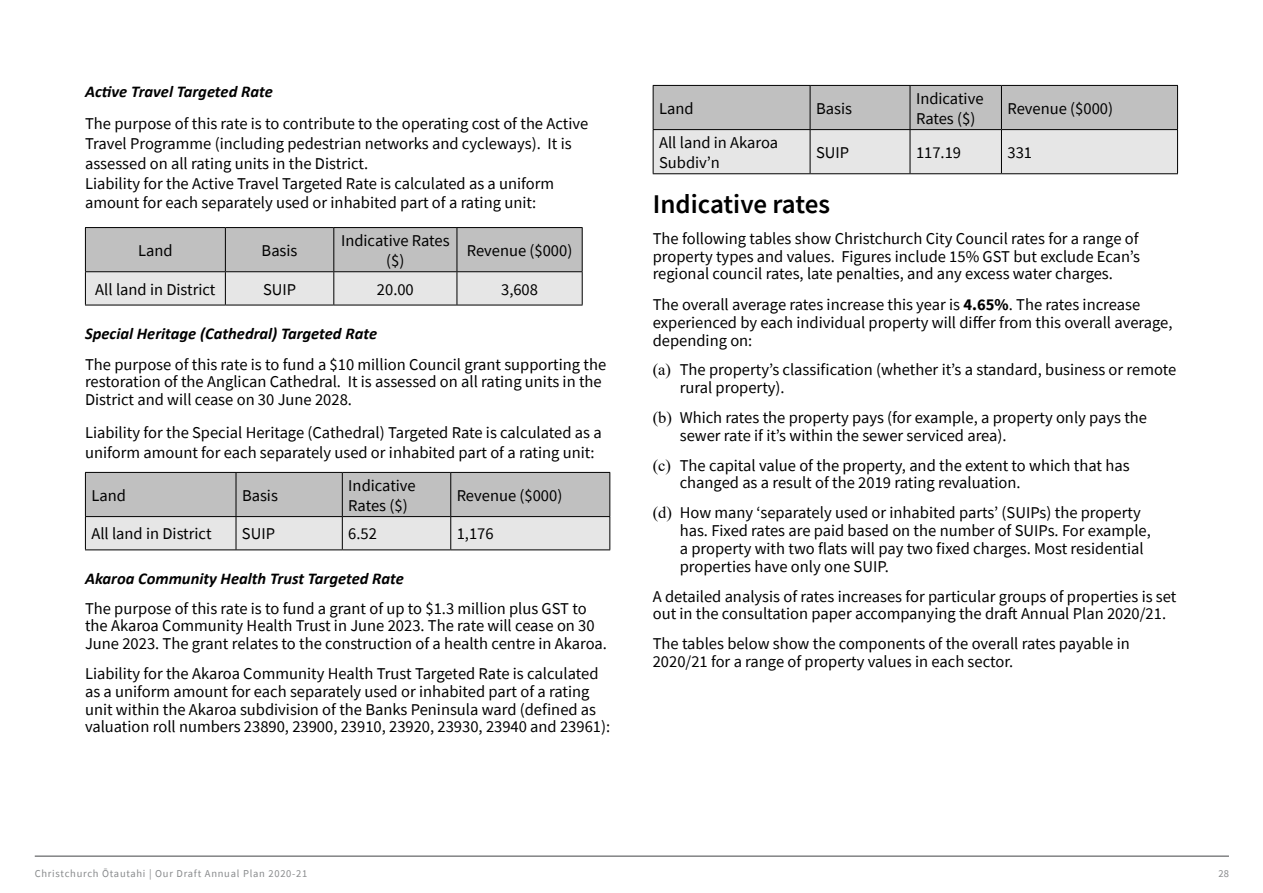
<style>
.page{position:relative;width:1263px;height:893px;background:#fff}
.page>*{position:absolute;margin:0;border:0;box-sizing:border-box;transform-origin:0 0}
.t1{font:600 27px "Source Sans Pro";color:#000}
.t2{font:16.5px/17.9px "Source Sans Pro";color:#000}
.t3{font:italic 700 16.5px "Calibri";color:#000}
.t4{font:10.5px "Source Sans Pro";letter-spacing:.07em;color:#888a8c}
.s1{font-weight:700}
.s2{font-family:"Times New Roman"}
</style>
<div class="page">
<hr style="left:35px;top:856px;width:1194px;height:1px;background:#58595b">
<svg style="left:86px;top:228px;width:496px;height:77px;background:#cdcdcd"></svg>
<hr style="left:85px;top:227px;width:140px;height:1px;background:#000">
<hr style="left:85px;top:228px;width:1px;height:43px;background:#000">
<hr style="left:225px;top:227px;width:109px;height:1px;background:#000">
<hr style="left:225px;top:228px;width:1px;height:43px;background:#000">
<hr style="left:334px;top:227px;width:123px;height:1px;background:#000">
<hr style="left:333px;top:228px;width:1px;height:43px;background:#000">
<hr style="left:457px;top:227px;width:126px;height:1px;background:#000">
<hr style="left:457px;top:228px;width:1px;height:43px;background:#000">
<hr style="left:582px;top:228px;width:1px;height:43px;background:#000">
<hr style="left:85px;top:272px;width:1px;height:33px;background:#000">
<hr style="left:225px;top:272px;width:1px;height:33px;background:#000">
<hr style="left:333px;top:272px;width:1px;height:33px;background:#000">
<hr style="left:457px;top:272px;width:1px;height:33px;background:#000">
<hr style="left:582px;top:272px;width:1px;height:33px;background:#000">
<hr style="left:85px;top:305px;width:140px;height:1px;background:#000">
<hr style="left:225px;top:305px;width:109px;height:1px;background:#000">
<hr style="left:334px;top:305px;width:123px;height:1px;background:#000">
<hr style="left:457px;top:305px;width:126px;height:1px;background:#000">
<hr style="left:85px;top:271px;width:140px;height:1px;background:#000">
<hr style="left:225px;top:271px;width:109px;height:1px;background:#000">
<hr style="left:334px;top:271px;width:123px;height:1px;background:#000">
<hr style="left:457px;top:271px;width:126px;height:1px;background:#000">
<svg style="left:86px;top:473px;width:523px;height:76px;background:#cfcfcf"></svg>
<hr style="left:85px;top:472px;width:151px;height:1px;background:#000">
<hr style="left:85px;top:473px;width:1px;height:43px;background:#000">
<hr style="left:236px;top:472px;width:106px;height:1px;background:#000">
<hr style="left:236px;top:473px;width:1px;height:43px;background:#000">
<hr style="left:342px;top:472px;width:109px;height:1px;background:#000">
<hr style="left:342px;top:473px;width:1px;height:43px;background:#000">
<hr style="left:451px;top:472px;width:159px;height:1px;background:#000">
<hr style="left:450px;top:473px;width:1px;height:43px;background:#000">
<hr style="left:609px;top:473px;width:1px;height:43px;background:#000">
<hr style="left:85px;top:517px;width:1px;height:32px;background:#000">
<hr style="left:236px;top:517px;width:1px;height:32px;background:#000">
<hr style="left:342px;top:517px;width:1px;height:32px;background:#000">
<hr style="left:450px;top:517px;width:1px;height:32px;background:#000">
<hr style="left:609px;top:517px;width:1px;height:32px;background:#000">
<hr style="left:85px;top:549px;width:151px;height:1px;background:#000">
<hr style="left:236px;top:549px;width:106px;height:1px;background:#000">
<hr style="left:342px;top:549px;width:109px;height:1px;background:#000">
<hr style="left:451px;top:549px;width:159px;height:1px;background:#000">
<hr style="left:85px;top:516px;width:151px;height:1px;background:#000">
<hr style="left:236px;top:516px;width:106px;height:1px;background:#000">
<hr style="left:342px;top:516px;width:109px;height:1px;background:#000">
<hr style="left:451px;top:516px;width:159px;height:1px;background:#000">
<svg style="left:654px;top:86px;width:523px;height:87px;background:#d2d2d2"></svg>
<hr style="left:653px;top:85px;width:157px;height:1px;background:#000">
<hr style="left:653px;top:86px;width:1px;height:43px;background:#000">
<hr style="left:810px;top:85px;width:100px;height:1px;background:#000">
<hr style="left:810px;top:86px;width:1px;height:43px;background:#000">
<hr style="left:910px;top:85px;width:91px;height:1px;background:#000">
<hr style="left:910px;top:86px;width:1px;height:43px;background:#000">
<hr style="left:1001px;top:85px;width:177px;height:1px;background:#000">
<hr style="left:1001px;top:86px;width:1px;height:43px;background:#000">
<hr style="left:1177px;top:86px;width:1px;height:43px;background:#000">
<hr style="left:653px;top:130px;width:1px;height:43px;background:#000">
<hr style="left:810px;top:130px;width:1px;height:43px;background:#000">
<hr style="left:910px;top:130px;width:1px;height:43px;background:#000">
<hr style="left:1001px;top:130px;width:1px;height:43px;background:#000">
<hr style="left:1177px;top:130px;width:1px;height:43px;background:#000">
<hr style="left:653px;top:173px;width:157px;height:1px;background:#000">
<hr style="left:810px;top:173px;width:100px;height:1px;background:#000">
<hr style="left:910px;top:173px;width:91px;height:1px;background:#000">
<hr style="left:1001px;top:173px;width:177px;height:1px;background:#000">
<hr style="left:653px;top:129px;width:157px;height:1px;background:#000">
<hr style="left:810px;top:129px;width:100px;height:1px;background:#000">
<hr style="left:910px;top:129px;width:91px;height:1px;background:#000">
<hr style="left:1001px;top:129px;width:177px;height:1px;background:#000">
<p class="t3" style="left:85px;top:80px;width:189px">Active Travel Targeted Rate</p>
<p class="t2" style="left:85px;top:114px;width:505px;line-height:19.8px">The purpose of this rate is to contribute to the operating cost of the Active Travel Programme (including pedestrian networks and cycleways). It is assessed on all rating units in the District.<br>Liability for the Active Travel Targeted Rate is calculated as a uniform amount for each separately used or inhabited part of a rating unit:</p>
<p class="t2" style="left:138px;top:241px;width:36px">Land</p>
<p class="t2" style="left:262px;top:241px;width:37px">Basis</p>
<p class="t2" style="left:341px;top:230px;width:110px;line-height:19.8px;text-align:center">Indicative Rates ($)</p>
<p class="t2" style="left:467px;top:241px;width:107px">Revenue ($000)</p>
<p class="t2" style="left:95px;top:280px;width:122px">All land in District</p>
<p class="t2" style="left:263px;top:280px;width:35px">SUIP</p>
<p class="t2" style="left:377px;top:280px;width:38px">20.00</p>
<p class="t2" style="left:501px;top:280px;width:38px">3,608</p>
<p class="t3" style="left:85px;top:322px;width:294px">Special Heritage (Cathedral) Targeted Rate</p>
<p class="t2" style="left:85px;top:355px;width:523px">The purpose of this rate is to fund a $10 million Council grant supporting the restoration of the Anglican Cathedral. It is assessed on all rating units in the<br>District and will cease on 30 June 2028.</p>
<p class="t2" style="left:85px;top:422px;width:518px;line-height:19.8px">Liability for the Special Heritage (Cathedral) Targeted Rate is calculated as a uniform amount for each separately used or inhabited part of a rating unit:</p>
<p class="t2" style="left:91px;top:486px;width:36px">Land</p>
<p class="t2" style="left:242px;top:486px;width:37px">Basis</p>
<p class="t2" style="left:348px;top:475px;width:69px;line-height:19.8px">Indicative<br>Rates ($)</p>
<p class="t2" style="left:457px;top:486px;width:107px">Revenue ($000)</p>
<p class="t2" style="left:91px;top:525px;width:122px">All land in District</p>
<p class="t2" style="left:242px;top:525px;width:35px">SUIP</p>
<p class="t2" style="left:348px;top:525px;width:30px">6.52</p>
<p class="t2" style="left:457px;top:525px;width:38px">1,176</p>
<p class="t3" style="left:85px;top:567px;width:320px">Akaroa Community Health Trust Targeted Rate</p>
<p class="t2" style="left:85px;top:599px;width:523px">The purpose of this rate is to fund a grant of up to $1.3 million plus GST to the Akaroa Community Health Trust in June 2023. The rate will cease on 30<br>June 2023. The grant relates to the construction of a health centre in Akaroa.</p>
<p class="t2" style="left:85px;top:664px;width:527px">Liability for the Akaroa Community Health Trust Targeted Rate is calculated as a uniform amount for each separately used or inhabited part of a rating unit within the Akaroa subdivision of the Banks Peninsula ward (defined as valuation roll numbers 23890, 23900, 23910, 23920, 23930, 23940 and 23961):</p>
<p class="t2" style="left:659px;top:99px;width:36px">Land</p>
<p class="t2" style="left:816px;top:99px;width:37px">Basis</p>
<p class="t2" style="left:916px;top:88px;width:69px;line-height:19.8px">Indicative<br>Rates ($)</p>
<p class="t2" style="left:1007px;top:99px;width:107px">Revenue ($000)</p>
<p class="t2" style="left:659px;top:132px;width:120px;line-height:19.8px">All land in Akaroa<br>Subdiv’n</p>
<p class="t2" style="left:816px;top:143px;width:35px">SUIP</p>
<p class="t2" style="left:916px;top:143px;width:47px">117.19</p>
<p class="t2" style="left:1007px;top:143px;width:26px">331</p>
<h1 class="t1" style="left:653px;top:187px;width:179px">Indicative rates</h1>
<p class="t2" style="left:653px;top:229px;width:489px;text-align:justify">The following tables show Christchurch City Council rates for a range of property types and values. Figures include 15% GST but exclude Ecan’s regional council rates, late penalties, and any excess water charges.</p>
<p class="t2" style="left:653px;top:296px;width:521px">The overall average rates increase this year is <span class="s1">4.65%</span>. The rates increase experienced by each individual property will differ from this overall average, depending on:</p>
<p class="t2" style="left:680px;top:361px;width:498px;text-indent:-27px"><span class="s2">(a)</span> The property’s classification (whether it’s a standard, business or remote rural property).</p>
<p class="t2" style="left:680px;top:409px;width:469px;text-indent:-27px"><span class="s2">(b)</span> Which rates the property pays (for example, a property only pays the sewer rate if it’s within the sewer serviced area).</p>
<p class="t2" style="left:680px;top:456px;width:451px;text-indent:-27px"><span class="s2">(c)</span> The capital value of the property, and the extent to which that has changed as a result of the 2019 rating revaluation.</p>
<p class="t2" style="left:680px;top:504px;width:473px;text-indent:-27px"><span class="s2">(d)</span> How many ‘separately used or inhabited parts’ (SUIPs) the property has. Fixed rates are paid based on the number of SUIPs. For example, a property with two flats will pay two fixed charges. Most residential properties have only one SUIP.</p>
<p class="t2" style="left:653px;top:587px;width:525px">A detailed analysis of rates increases for particular groups of properties is set out in the consultation paper accompanying the draft Annual Plan 2020/21.</p>
<p class="t2" style="left:653px;top:635px;width:478px">The tables below show the components of the overall rates payable in<br>2020/21 for a range of property values in each sector.</p>
<p class="t4" style="left:35px;top:867px;width:274px">Christchurch Ōtautahi | Our Draft Annual Plan 2020-21</p>
<p class="t4" style="left:1218px;top:867px;width:12px">28</p>
</div>
